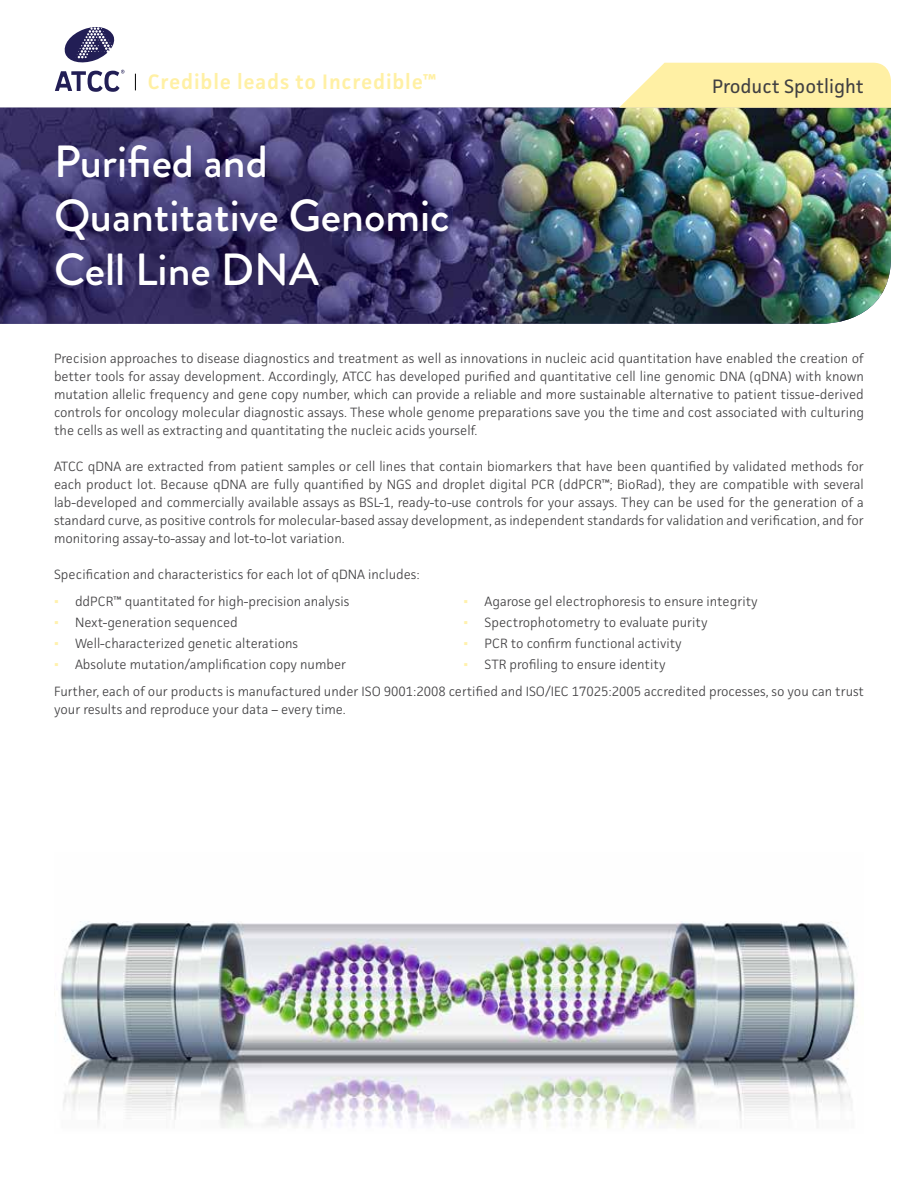
<style>
.page{position:relative;width:918px;height:1188px;background:#fff}
.page>*{position:absolute;margin:0;border:0;box-sizing:border-box;transform-origin:0 0}
.t1{font:500 45px/54px "Brandon Grotesque";color:#fff}
.t2{font:600 21px "Facit";letter-spacing:.04em;color:#fff0a4}
.t3{font:19.5px "Facit";color:#414042}
.t4{font:300 13.5px/18px "Facit";color:#414042;text-align:justify}
.s1{font-family:"Times New Roman";font-weight:400;color:#fff1ad}
</style>
<div class="page">
<img style="left:0;top:108px;width:891px;height:216px">
<svg style="left:55px;top:27px;width:69px;height:65px"></svg>
<svg style="left:135px;top:74px;width:1px;height:16px"></svg>
<svg style="left:619px;top:63px;width:272px;height:45px;background:#fef0ab"></svg>
<img style="left:54px;top:921px;width:804px;height:208px">
<h2 class="t2" style="left:148px;top:69px;width:290px">Credible leads to Incredible™</h2>
<h3 class="t3" style="left:712px;top:74px;width:153px">Product Spotlight</h3>
<h1 class="t1" style="left:54px;top:136px;width:397px">Purified and<br>Quantitative Genomic<br>Cell Line DNA</h1>
<p class="t4" style="left:54px;top:349px;width:812px">Precision approaches to disease diagnostics and treatment as well as innovations in nucleic acid quantitation have enabled the creation of better tools for assay development. Accordingly, ATCC has developed purified and quantitative cell line genomic DNA (qDNA) with known mutation allelic frequency and gene copy number, which can provide a reliable and more sustainable alternative to patient tissue-derived controls for oncology molecular diagnostic assays. These whole genome preparations save you the time and cost associated with culturing the cells as well as extracting and quantitating the nucleic acids yourself.</p>
<p class="t4" style="left:54px;top:457px;width:811px">ATCC qDNA are extracted from patient samples or cell lines that contain biomarkers that have been quantified by validated methods for each product lot. Because qDNA are fully quantified by NGS and droplet digital PCR (ddPCR™; BioRad), they are compatible with several lab-developed and commercially available assays as BSL-1, ready-to-use controls for your assays. They can be used for the generation of a standard curve, as positive controls for molecular-based assay development, as independent standards for validation and verification, and for monitoring assay-to-assay and lot-to-lot variation.</p>
<p class="t4" style="left:54px;top:565px;width:367px">Specification and characteristics for each lot of qDNA includes:</p>
<p class="t4" style="left:54px;top:592px;width:297px"><span class="s1">▪</span> ddPCR™ quantitated for high-precision analysis</p>
<p class="t4" style="left:54px;top:613px;width:185px"><span class="s1">▪</span> Next-generation sequenced</p>
<p class="t4" style="left:54px;top:634px;width:246px"><span class="s1">▪</span> Well-characterized genetic alterations</p>
<p class="t4" style="left:54px;top:655px;width:294px"><span class="s1">▪</span> Absolute mutation/amplification copy number</p>
<p class="t4" style="left:464px;top:592px;width:296px"><span class="s1">▪</span> Agarose gel electrophoresis to ensure integrity</p>
<p class="t4" style="left:464px;top:613px;width:246px"><span class="s1">▪</span> Spectrophotometry to evaluate purity</p>
<p class="t4" style="left:464px;top:634px;width:220px"><span class="s1">▪</span> PCR to confirm functional activity</p>
<p class="t4" style="left:54px;top:650px;width:812px;line-height:27px;text-indent:409px"><span class="s1">▪</span> STR profiling to ensure identity<br>Further, each of our products is manufactured under ISO 9001:2008 certified and ISO/IEC 17025:2005 accredited processes, so you can trust</p>
<p class="t4" style="left:54px;top:700px;width:293px">your results and reproduce your data – every time.</p>
</div>
